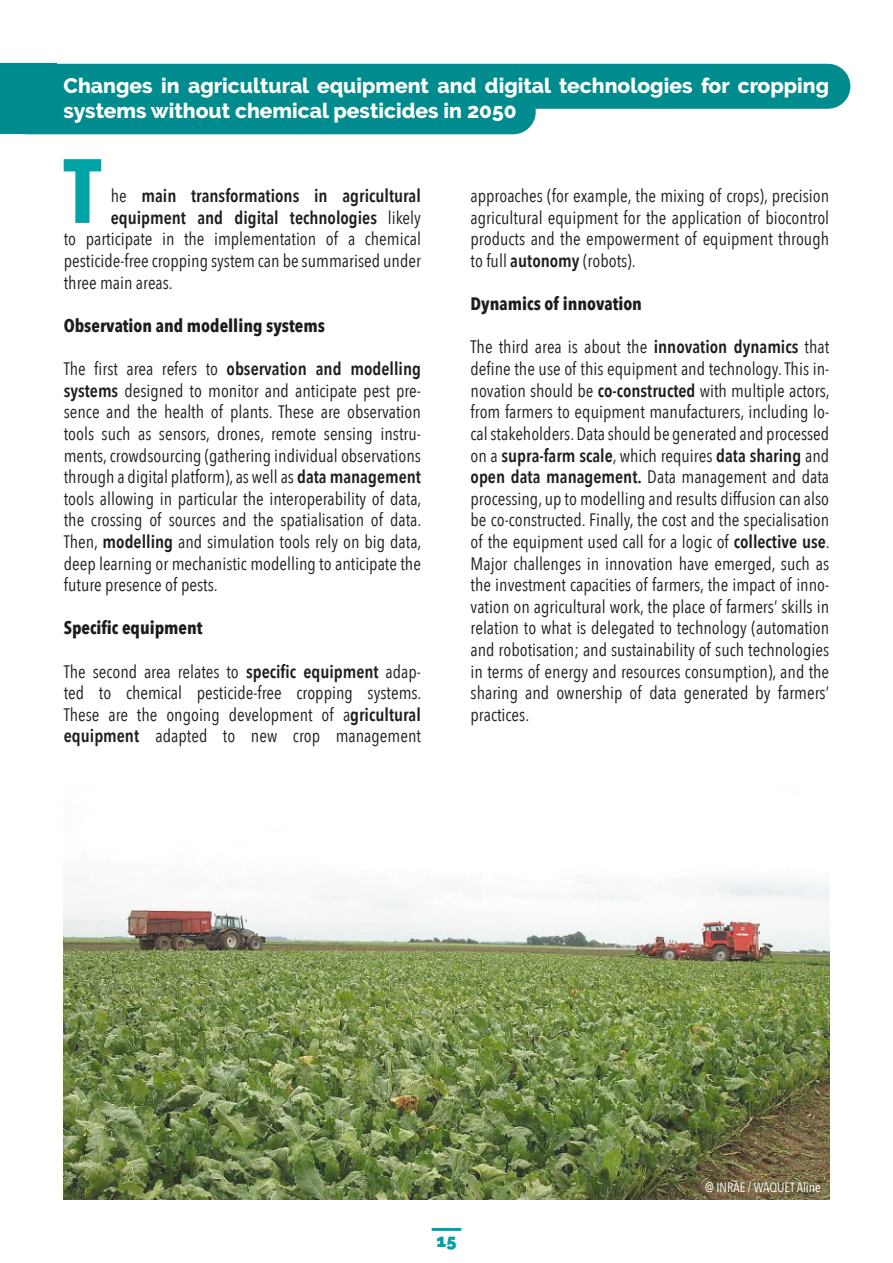
<style>
.page{position:relative;width:893px;height:1263px;background:#fff}
.page>*{position:absolute;margin:0;border:0;box-sizing:border-box;transform-origin:0 0}
.t1{font:700 90px "Avenir Next Condensed";color:#00a3a6}
.t2{font:800 21px/25.2px "Raleway";color:#fff}
.t3{font:18px/21.6px "Avenir Next Condensed";color:#1d1d1b;text-align:justify}
.t4{font:600 18px "Avenir Next Condensed";color:#1d1d1b}
.t5{font:700 18px "Avenir Next Condensed";color:#1d1d1b}
.t6{font:900 18px "Raleway";color:#00a3a6}
.t7{font:13.5px "Avenir Next Condensed";color:#fff}
.s1{font-weight:400}
.s2{font-weight:600}
</style>
<div class="page">
<hr style="left:432px;top:1228px;width:29px;height:3px;background:#00a3a6">
<div style="left:27px;top:89px;width:486px;height:45px;background:#008c8e"></div>
<div style="left:30px;top:64px;width:798px;height:45px;background:#008c8e"></div>
<div style="left:0;top:64px;width:56px;height:70px;background:#008c8e"></div>
<img style="left:64px;top:878px;width:765px;height:321px">
<p class="t2" style="left:64px;top:73px;width:767px">Changes in agricultural equipment and digital technologies for cropping systems without chemical pesticides in 2050</p>
<p class="t1" style="left:64px;top:136px;width:39px">T</p>
<p class="t4" style="left:111px;top:180px;width:312px"><span class="s1">he</span> main transformations in agricultural</p>
<p class="t3" style="left:64px;top:206px;width:359px;text-align:right"><span class="s2">equipment and digital technologies</span> likely<br>to participate in the implementation of a chemical</p>
<p class="t3" style="left:64px;top:249px;width:359px">pesticide-free cropping system can be summarised under three main areas.</p>
<p class="t5" style="left:64px;top:315px;width:263px">Observation and modelling systems</p>
<p class="t4" style="left:64px;top:353px;width:359px"><span class="s1">The first area refers to</span> observation and modelling</p>
<p class="t3" style="left:64px;top:379px;width:359px"><span class="s2">systems</span> designed to monitor and anticipate pest pre&shy;sence and the health of plants. These are observation tools such as sensors, drones, remote sensing instru&shy;ments, crowdsourcing (gathering individual observations through a digital platform), as well as <span class="s2">data management </span>tools allowing in particular the interoperability of data, the crossing of sources and the spatialisation of data.<br>Then, <span class="s2">modelling</span> and simulation tools rely on big data, deep learning or mechanistic modelling to anticipate the future presence of pests.</p>
<p class="t5" style="left:64px;top:617px;width:140px">Specific equipment</p>
<p class="t3" style="left:64px;top:660px;width:359px">The second area relates to <span class="s2">specific equipment</span> adap&shy;ted to chemical pesticide-free cropping systems.<br>These are the ongoing development of a<span class="s2">gricultural</span></p>
<p class="t3" style="left:64px;top:724px;width:359px"><span class="s2">equipment</span> adapted to new crop management</p>
<p class="t3" style="left:471px;top:184px;width:360px">approaches (for example, the mixing of crops), precision agricultural equipment for the application of biocontrol</p>
<p class="t3" style="left:471px;top:228px;width:360px">products and the empowerment of equipment through</p>
<p class="t3" style="left:471px;top:249px;width:167px">to full <span class="s2">autonomy</span> (robots).</p>
<p class="t5" style="left:471px;top:293px;width:173px">Dynamics of innovation</p>
<p class="t3" style="left:471px;top:336px;width:361px">The third area is about the <span class="s2">innovation dynamics</span> that define the use of this equipment and technology. This in&shy;novation should be <span class="s2">co-constructed</span> with multiple actors, from farmers to equipment manufacturers, including lo&shy;cal stakeholders. Data should be generated and processed on a <span class="s2">supra-farm scale</span>, which requires <span class="s2">data sharing</span> and <span class="s2">open data management.</span> Data management and data processing, up to modelling and results diffusion can also be co-constructed. Finally, the cost and the specialisation of the equipment used call for a logic of <span class="s2">collective use</span>.<br>Major challenges in innovation have emerged, such as the investment capacities of farmers, the impact of inno&shy;vation on agricultural work, the place of farmers’ skills in relation to what is delegated to technology (automation and robotisation; and sustainability of such technologies in terms of energy and resources consumption), and the sharing and ownership of data generated by farmers’ practices.</p>
<p class="t6" style="left:436px;top:1230px;width:21px">15</p>
<p class="t7" style="left:705px;top:1175px;width:117px">@ INRAE / WAQUET Aline</p>
</div>
